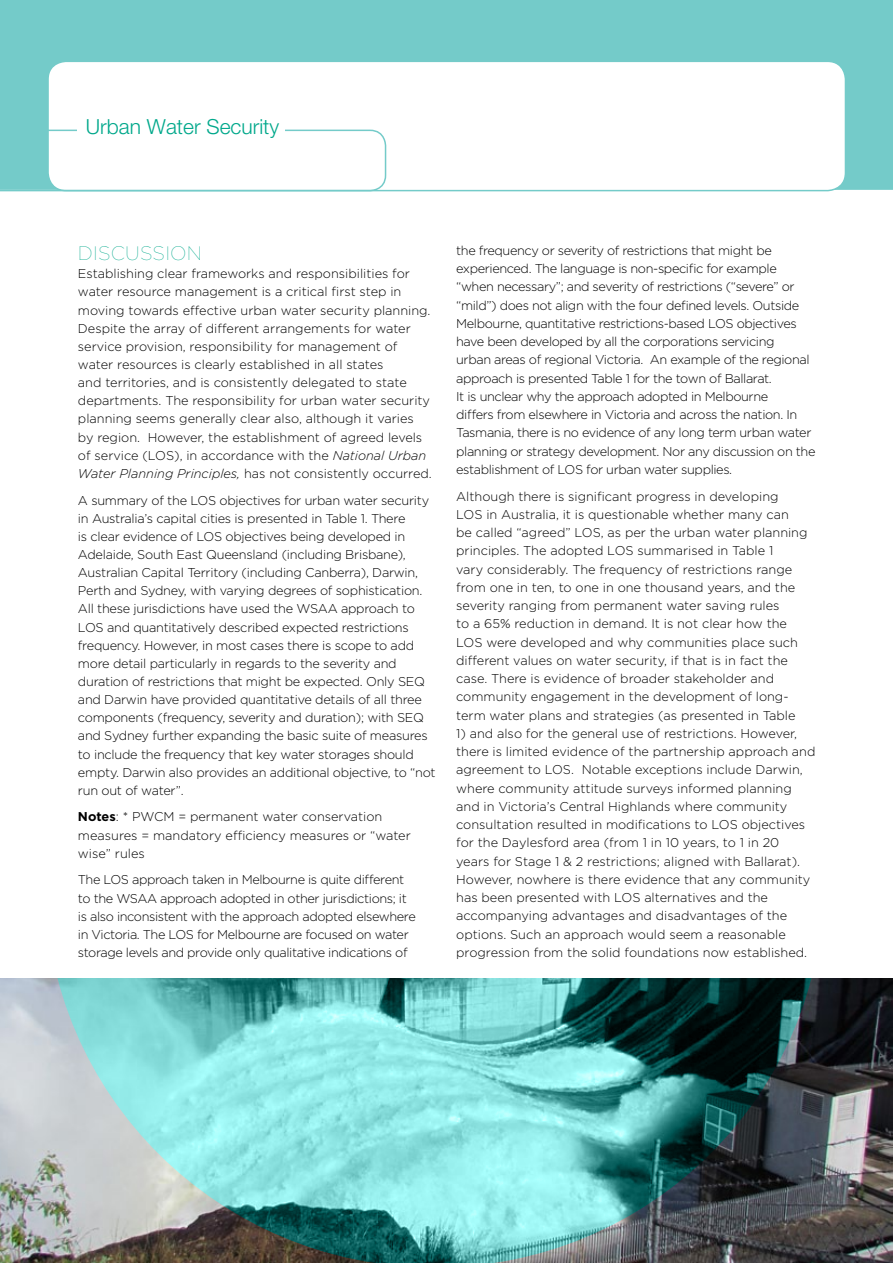
<style>
.page{position:relative;width:893px;height:1263px;background:#fff}
.page>*{position:absolute;margin:0;border:0;box-sizing:border-box;transform-origin:0 0}
.t1{font:300 20.85px "Helvetica Neue";color:#00a88b}
.t2{font:100 19.5px "Gotham";letter-spacing:.01em;color:#00a88b}
.t3{font:300 12.75px/18.3px "Gotham";color:#000}
.t4{font:300 12.75px/18.1px "Gotham";letter-spacing:-.02em;color:#000}
.s1{font-style:italic}
.s2{font-weight:700}
</style>
<div class="page">
<div style="left:0;top:0;width:893px;height:191px;background:#74cbc9"></div>
<div style="left:48px;top:61px;width:797px;height:130px;background:#fff;border-radius:18px"></div>
<div style="left:47px;top:61px;width:799px;height:130px;border:2px solid #74cbc9;border-radius:18px"></div>
<svg style="left:0;top:130px;width:386px;height:61px"></svg>
<div style="left:77px;top:117px;width:208px;height:43px;background:#fff"></div>
<img style="left:0;top:978px;width:893px;height:285px">
<svg style="left:45px;top:978px;width:779px;height:285px"></svg>
<h1 class="t1" style="left:86px;top:113px;width:195px">Urban Water Security</h1>
<h2 class="t2" style="left:78px;top:241px;width:126px">DISCUSSION</h2>
<p class="t3" style="left:78px;top:264px;width:355px">Establishing clear frameworks and responsibilities for water resource management is a critical first step in moving towards effective urban water security planning.<br>Despite the array of different arrangements for water service provision, responsibility for management of water resources is clearly established in all states<br>and territories, and is consistently delegated to state departments. The responsibility for urban water security planning seems generally clear also, although it varies by region. However, the establishment of agreed levels of service (LOS), in accordance with the <span class="s1">National Urban Water Planning Principles,</span> has not consistently occurred.</p>
<p class="t4" style="left:78px;top:491px;width:353px">A summary of the LOS objectives for urban water security in Australia’s capital cities is presented in Table 1. There<br>is clear evidence of LOS objectives being developed in Adelaide, South East Queensland (including Brisbane), Australian Capital Territory (including Canberra), Darwin, Perth and Sydney, with varying degrees of sophistication.<br>All these jurisdictions have used the WSAA</p>
<p class="t4" style="left:78px;top:599px;width:359px;text-indent:263px">approach to LOS and quantitatively described expected restrictions frequency. However, in most cases there is scope to add more detail particularly in regards to the severity and duration of restrictions that might be expected. Only SEQ and Darwin have provided quantitative details of all three components (frequency, severity and duration); with SEQ and Sydney further expanding the basic suite of measures to include the frequency that key water storages should empty. Darwin also provides an additional objective, to “not run out of water”.</p>
<p class="t3" style="left:78px;top:807px;width:334px"><span class="s2">Notes</span>: * PWCM = permanent water conservation measures = mandatory efficiency measures or “water wise” rules</p>
<p class="t4" style="left:78px;top:870px;width:328px">The LOS approach taken in Melbourne is quite different to the WSAA</p>
<p class="t4" style="left:78px;top:889px;width:339px;text-indent:82px">approach adopted in other jurisdictions; it is also inconsistent with the approach adopted elsewhere in Victoria. The LOS for Melbourne are focused on water storage levels and provide only qualitative indications of</p>
<p class="t4" style="left:456px;top:241px;width:361px">the frequency or severity of restrictions that might be experienced. The language is non-specific for example “when necessary”; and severity of restrictions (“severe” or “mild”) does not align with the four defined levels. Outside Melbourne, quantitative restrictions-based LOS objectives have been developed by all the corporations servicing<br>urban areas of regional Victoria. An example of the regional approach is presented Table 1 for the town of Ballarat.<br>It is unclear why the approach adopted in Melbourne<br>differs from elsewhere in Victoria and across the nation. I n Tasmania, there is no evidence of any long term urban water planning or strategy development. Nor any discussion on the establishment of LOS for urban water supplies.</p>
<p class="t3" style="left:456px;top:487px;width:353px">Although there is significant progress in developing<br>LOS in Australia, it is questionable whether many can be called “agreed” LOS, as per the urban water planning principles. The adopted LOS summarised in Table 1<br>vary considerably. The frequency of restrictions range from one in ten, to one in one thousand years, and the severity ranging from permanent water saving rules<br>to a 65% reduction in demand. It is not clear how the LOS were developed and why communities place such different values on water security, if that is in fact the case. There is evidence of broader stakeholder and community engagement in the development of long&shy;term water plans and strategies (as presented in Table</p>
<p class="t3" style="left:456px;top:724px;width:361px">1) and also for the general use of restrictions. However, there is limited evidence of the partnership approach and agreement to LOS. Notable exceptions include Darwin, where community attitude surveys informed planning and in Victoria’s Central Highlands where community consultation resulted in modifications to LOS objectives for the Daylesford area (from 1 in 10 years, to 1 in 20 years for Stage 1 &amp; 2 restrictions; aligned with Ballarat).<br>However, nowhere is there evidence that any community has been presented with LOS alternatives and the accompanying advantages and disadvantages of the options. Such an approach would seem a reasonable progression from the solid foundations now established.</p>
</div>
